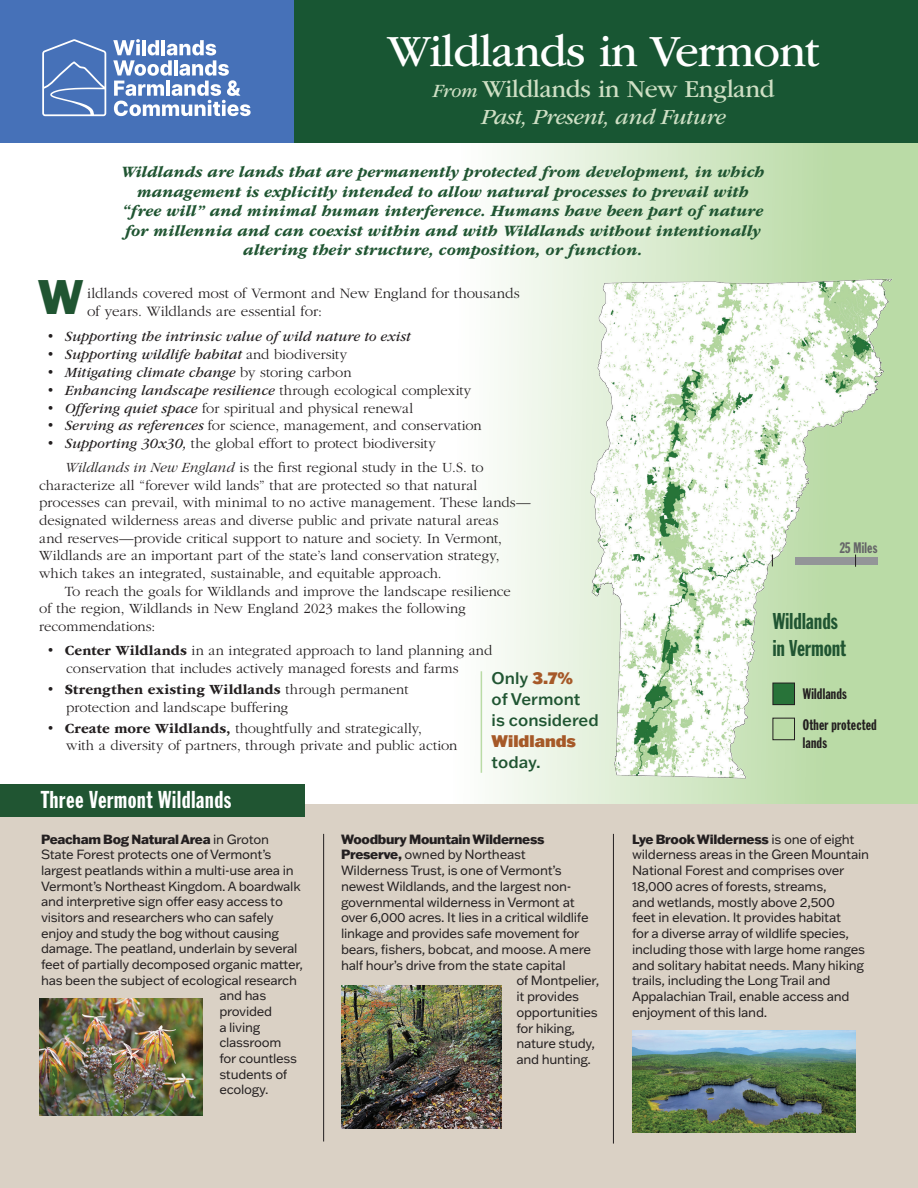
<style>
.page{position:relative;width:918px;height:1188px;background:#fff}
.page>*{position:absolute;margin:0;border:0;box-sizing:border-box;transform-origin:0 0}
.A_head{font:49.5px "ITC Franklin Gothic Std Hvy";color:#205532}
.t1{font:46.5px "ITC Garamond Std";letter-spacing:-.02em;color:#fff}
.t2{font:25.5px "ITC Garamond Std";letter-spacing:-.02em;color:#cedfc4}
.Body_Text{font:24px "Franklin Gothic Std Extra Cond";letter-spacing:.03em;color:#fff}
.t3{font:italic 22.5px "ITC Garamond Std";letter-spacing:-.02em;color:#cedfc4}
.Body_Text-2{font:22.5px/27px "Franklin Gothic Std Extra Cond";letter-spacing:.01em;color:#205532}
.Pull_Quote{font:italic 700 16.5px/19.5px "ITC Garamond Std";color:#205532;text-align:center}
.t4{font:500 16.5px/21px "Franklin Gothic ATF";color:#205532}
.Body_Text-3{font:300 15px/17.7px "ITC Garamond Std";color:#231f20}
.Body_Text-4{font:15px/18px "Franklin Gothic Std Extra Cond";letter-spacing:.015em;color:#231f20}
.Body_Text-5{font:15px "Franklin Gothic Std Extra Cond";letter-spacing:.015em;color:#656568}
.Body_Text-6{font:300 14.7px/17.7px "ITC Garamond Std";color:#231f20}
.Body_Text-7{font:italic 14.7px "ITC Garamond Std";color:#231f20}
.t5{font:13.2px/15.8px "Franklin Gothic ATF";letter-spacing:-.02em;color:#231f20}
.t6{font:800 13.2px "Franklin Gothic ATF";letter-spacing:-.02em;color:#231f20}
.t7{font:13.05px "Franklin Gothic ATF";letter-spacing:-.02em;color:#231f20}
.t8{font:800 13.05px "Franklin Gothic ATF";letter-spacing:-.02em;color:#231f20}
.s1{font-style:italic;font-size:19.5px}
.s2{font-weight:300;font-style:normal}
.s3{font-weight:400;font-style:italic}
.s4{font-style:italic}
.s5{font-weight:700}
.s6{font-weight:900;color:#a65928}
.s7{font-weight:400}
.s8{font-weight:800}
</style>
<div class="page">
<div style="left:397px;top:134px;width:521px;height:700px;background:linear-gradient(to right,#fff,#b0d699)"></div>
<div style="left:0;top:0;width:918px;height:143px;background:#185633"></div>
<img style="left:553px;top:261px;width:365px;height:529px">
<div style="left:0;top:0;width:294px;height:143px;background:#4671b8"></div>
<svg style="left:113px;top:40px;width:138px;height:76px"></svg>
<svg style="left:42px;top:40px;width:64px;height:76px"></svg>
<div style="left:0;top:804px;width:918px;height:384px;background:#dad1c5"></div>
<div style="left:0;top:784px;width:304px;height:32px;background:#205532"></div>
<hr style="left:613px;top:834px;width:1px;height:310px;background:#231f20">
<hr style="left:323px;top:834px;width:1px;height:308px;background:#231f20">
<div style="left:773px;top:718px;width:22px;height:22px;background:#badba6"></div>
<div style="left:773px;top:718px;width:22px;height:22px;border:1px solid #231f20"></div>
<div style="left:773px;top:683px;width:22px;height:22px;background:#287339"></div>
<div style="left:773px;top:683px;width:22px;height:22px;border:1px solid #231f20"></div>
<div style="left:795px;top:557px;width:82px;height:7px;background:#939598"></div>
<svg style="left:855px;top:555px;width:1px;height:12px"></svg>
<img style="left:39px;top:998px;width:164px;height:117px">
<hr style="left:481px;top:671px;width:1px;height:102px;background:#badba6">
<img style="left:632px;top:1031px;width:224px;height:102px">
<img style="left:341px;top:985px;width:160px;height:143px">
<p class="t1" style="left:388px;top:26px;width:433px">Wildlands in Vermont</p>
<p class="t2" style="left:432px;top:75px;width:344px"><span class="s1">From</span> Wildlands in New England</p>
<p class="t3" style="left:481px;top:105px;width:246px">Past, Present, and Future</p>
<p class="Pull_Quote" style="left:121px;top:162px;width:645px">Wildlands are lands that are permanently protected from development, in which management is explicitly intended to allow natural processes to prevail with “free will” and minimal human interference. Humans have been part of nature for millennia and can coexist within and with Wildlands without intentionally altering their structure, composition, or function.</p>
<p class="A_head" style="left:38px;top:268px;width:47px">W</p>
<p class="Body_Text-3" style="left:87px;top:285px;width:434px">ildlands covered most of Vermont and New England for thousands of years. Wildlands are essential for:</p>
<p class="Body_Text-7" style="left:46px;top:328px;width:366px"><span class="s2">•</span> Supporting the intrinsic value of wild nature to exist</p>
<p class="Body_Text-7" style="left:46px;top:346px;width:303px"><span class="s2">•</span> Supporting wildlife habitat <span class="s2">and biodiversity</span></p>
<p class="Body_Text-7" style="left:46px;top:364px;width:307px"><span class="s2">•</span> Mitigating climate change <span class="s2">by storing carbon</span></p>
<p class="Body_Text-6" style="left:46px;top:381px;width:427px">• <span class="s3">Enhancing landscape resilience</span> through ecological complexity</p>
<p class="Body_Text-6" style="left:46px;top:399px;width:369px">• <span class="s3">Offering quiet space</span> for spiritual and physical renewal</p>
<p class="Body_Text-6" style="left:46px;top:417px;width:437px">• <span class="s3">Serving as references</span> for science, management, and conservation</p>
<p class="Body_Text-6" style="left:46px;top:435px;width:391px">• <span class="s3">Supporting 30x30,</span> the global effort to protect biodiversity</p>
<p class="Body_Text-6" style="left:65px;top:459px;width:421px"><span class="s4">Wildlands in New England</span> is the first regional study in the U.S. to</p>
<p class="Body_Text-6" style="left:39px;top:477px;width:440px">characterize all “forever wild lands” that are protected so that natural</p>
<p class="Body_Text-6" style="left:39px;top:494px;width:493px">processes can prevail, with minimal to no active management. These lands—</p>
<p class="Body_Text-6" style="left:39px;top:512px;width:461px">designated wilderness areas and diverse public and private natural areas</p>
<p class="Body_Text-6" style="left:39px;top:529px;width:464px">and reserves—provide critical support to nature and society. In Vermont,</p>
<p class="Body_Text-6" style="left:39px;top:547px;width:462px">Wildlands are an important part of the state’s land conservation strategy,</p>
<p class="Body_Text-6" style="left:39px;top:565px;width:404px">which takes an integrated, sustainable, and equitable approach.</p>
<p class="Body_Text-6" style="left:65px;top:582px;width:448px">To reach the goals for Wildlands and improve the landscape resilience</p>
<p class="Body_Text-6" style="left:39px;top:600px;width:428px">of the region, Wildlands in New England 2023 makes the following</p>
<p class="Body_Text-6" style="left:39px;top:618px;width:118px">recommendations:</p>
<p class="Body_Text-6" style="left:66px;top:642px;width:427px;text-indent:-20px">• <span class="s5">Center Wildlands</span> in an integrated approach to land planning and conservation that includes actively managed forests and farms</p>
<p class="Body_Text-6" style="left:66px;top:681px;width:344px;text-indent:-20px">• <span class="s5">Strengthen existing Wildlands</span> through permanent protection and landscape buffering</p>
<p class="Body_Text-6" style="left:66px;top:719px;width:393px;text-indent:-20px">• <span class="s5">Create more Wildlands,</span> thoughtfully and strategically,<br>with a diversity of partners, through private and public action</p>
<p class="t4" style="left:492px;top:667px;width:109px">Only <span class="s6">3.7%<br></span>of Vermont<br>is considered<br><span class="s6">Wildlands </span>today.</p>
<p class="Body_Text" style="left:41px;top:787px;width:192px">Three Vermont Wildlands</p>
<p class="Body_Text-5" style="left:840px;top:539px;width:39px">25 Miles</p>
<p class="Body_Text-2" style="left:773px;top:608px;width:75px">Wildlands in Vermont</p>
<p class="Body_Text-4" style="left:803px;top:685px;width:46px">Wildlands</p>
<p class="Body_Text-4" style="left:803px;top:716px;width:76px">Other protected lands</p>
<p class="t8" style="left:41px;top:830px;width:230px">Peacham Bog Natural Area <span class="s7">in Groton</span></p>
<p class="t7" style="left:41px;top:846px;width:232px">State Forest protects one of Vermont’s</p>
<p class="t7" style="left:41px;top:862px;width:254px">largest peatlands within a multi-use area in</p>
<p class="t7" style="left:41px;top:877px;width:261px">Vermont’s Northeast Kingdom. A boardwalk</p>
<p class="t7" style="left:41px;top:893px;width:243px">and interpretive sign offer easy access to</p>
<p class="t7" style="left:41px;top:909px;width:234px">visitors and researchers who can safely</p>
<p class="t7" style="left:41px;top:924px;width:240px">enjoy and study the bog without causing</p>
<p class="t7" style="left:41px;top:940px;width:258px">damage. The peatland, underlain by several</p>
<p class="t7" style="left:41px;top:956px;width:264px">feet of partially decomposed organic matter,</p>
<p class="t7" style="left:41px;top:971px;width:257px">has been the subject of ecological research</p>
<p class="t7" style="left:219px;top:987px;width:48px">and has</p>
<p class="t7" style="left:219px;top:1003px;width:54px">provided</p>
<p class="t7" style="left:219px;top:1018px;width:42px">a living</p>
<p class="t7" style="left:219px;top:1034px;width:64px">classroom</p>
<p class="t7" style="left:219px;top:1050px;width:79px">for countless</p>
<p class="t7" style="left:219px;top:1065px;width:70px">students of</p>
<p class="t7" style="left:219px;top:1081px;width:51px">ecology.</p>
<p class="t6" style="left:341px;top:830px;width:205px">Woodbury Mountain Wilderness</p>
<p class="t5" style="left:341px;top:847px;width:186px"><span class="s8">Preserve,</span> owned by Northeast</p>
<p class="t5" style="left:341px;top:862px;width:222px">Wilderness Trust, is one of Vermont’s</p>
<p class="t5" style="left:341px;top:878px;width:232px">newest Wildlands, and the largest non-</p>
<p class="t5" style="left:341px;top:894px;width:235px">governmental wilderness in Vermont at</p>
<p class="t5" style="left:341px;top:910px;width:249px">over 6,000 acres. It lies in a critical wildlife</p>
<p class="t5" style="left:341px;top:925px;width:240px">linkage and provides safe movement for</p>
<p class="t5" style="left:341px;top:941px;width:252px">bears, fishers, bobcat, and moose. A mere</p>
<p class="t5" style="left:341px;top:957px;width:226px">half hour’s drive from the state capital</p>
<p class="t5" style="left:516px;top:973px;width:85px">of Montpelier,</p>
<p class="t5" style="left:516px;top:988px;width:64px">it provides</p>
<p class="t5" style="left:516px;top:1004px;width:83px">opportunities</p>
<p class="t5" style="left:516px;top:1020px;width:60px">for hiking,</p>
<p class="t5" style="left:516px;top:1036px;width:80px">nature study,</p>
<p class="t5" style="left:516px;top:1051px;width:76px">and hunting.</p>
<p class="t5" style="left:632px;top:831px;width:239px"><span class="s8">Lye Brook Wilderness</span> is one of eight wilderness areas in the Green Mountain National Forest and comprises over 18,000 acres of forests, streams,<br>and wetlands, mostly above 2,500<br>feet in elevation. It provides habitat<br>for a diverse array of wildlife species, including those with large home ranges and solitary habitat needs. Many hiking trails, including the Long Trail and Appalachian Trail, enable access and enjoyment of this land.</p>
</div>
